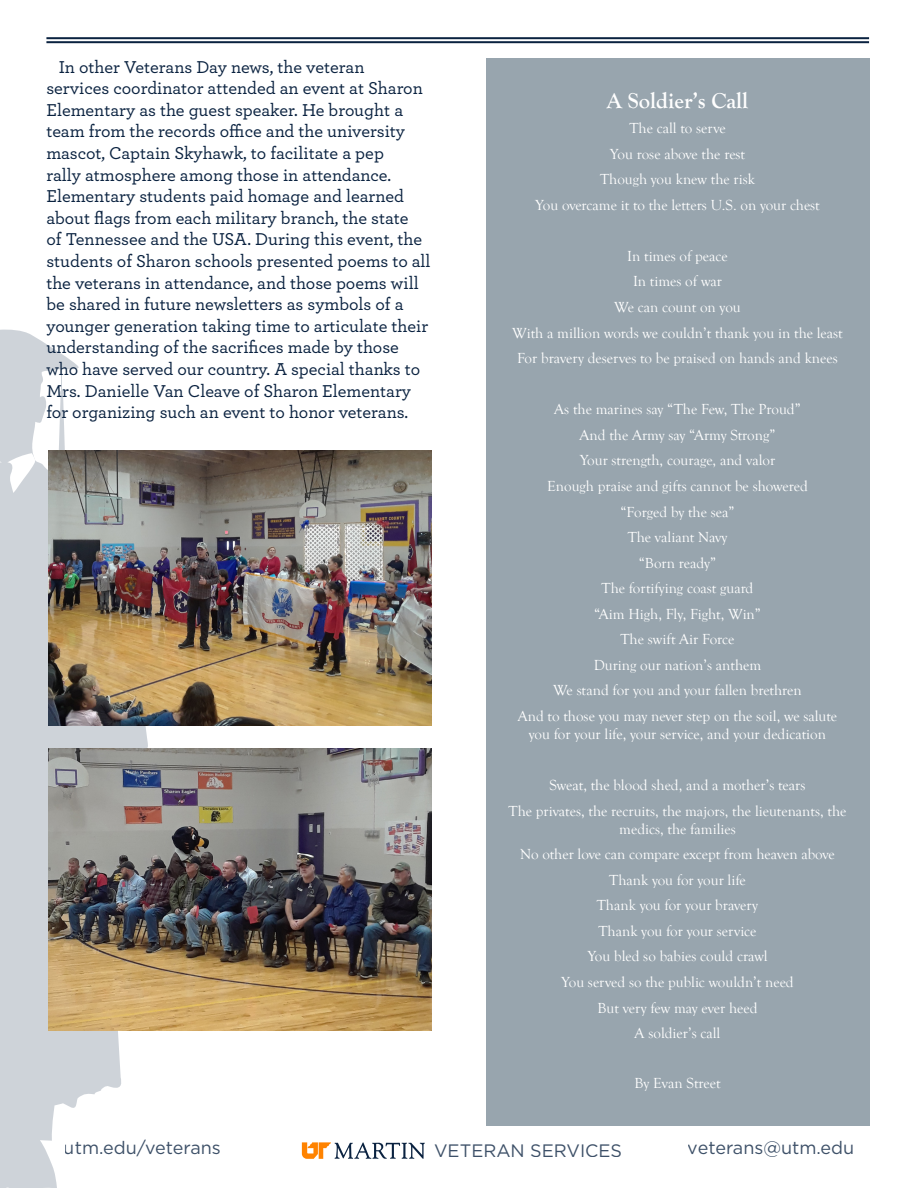
<style>
.page{position:relative;width:918px;height:1188px;background:#fff}
.page>*{position:absolute;margin:0;border:0;box-sizing:border-box;transform-origin:0 0}
.t1{font:700 22.5px "Goudy Old Style T";color:#fff}
.t2{font:500 18px/21.6px "Archer";color:#0a2240}
.t3{font:18px "Gotham";color:#0a2240}
.t4{font:15px/18px "Goudy Old Style T";color:#fff;text-align:center}
</style>
<div class="page">
<svg style="left:302px;top:1142px;width:123px;height:17px"></svg>
<svg style="left:0;top:329px;width:148px;height:859px"></svg>
<svg style="left:0;top:451px;width:36px;height:49px"></svg>
<div style="left:7px;top:527px;width:117px;height:584px;background:#ced3d9"></div>
<svg style="left:59px;top:367px;width:6px;height:84px"></svg>
<hr style="left:46px;top:37px;width:823px;height:2px;background:#0a2240">
<hr style="left:46px;top:41px;width:823px;height:2px;background:#0a2240">
<div style="left:486px;top:58px;width:383px;height:1067px;background:#98a5ae"></div>
<img style="left:49px;top:749px;width:383px;height:281px">
<img style="left:49px;top:451px;width:383px;height:275px">
<p class="t2" style="left:46px;top:55px;width:386px;text-indent:12px">In other Veterans Day news, the veteran services coordinator attended an event at Sharon Elementary as the guest speaker. He brought a team from the records office and the university mascot, Captain Skyhawk, to facilitate a pep<br>rally atmosphere among those in attendance.<br>Elementary students paid homage and learned about flags from each military branch, the state<br>of Tennessee and the USA. During this event, the students of Sharon schools presented poems to all the veterans in attendance, and those poems will be shared in future newsletters as symbols of a younger generation taking time to articulate their understanding of the sacrifices made by those who have served our country. A special thanks to Mrs. Danielle Van Cleave of Sharon Elementary for organizing such an event to honor veterans.</p>
<p class="t1" style="left:607px;top:88px;width:143px">A Soldier’s Call</p>
<p class="t4" style="left:629px;top:120px;width:98px">The call to serve</p>
<p class="t4" style="left:610px;top:145px;width:137px">You rose above the rest</p>
<p class="t4" style="left:600px;top:171px;width:156px">Though you knew the risk</p>
<p class="t4" style="left:535px;top:196px;width:286px">You overcame it to the letters U.S. on your chest</p>
<p class="t4" style="left:627px;top:247px;width:102px">In times of peace</p>
<p class="t4" style="left:633px;top:273px;width:91px">In times of war</p>
<p class="t4" style="left:614px;top:298px;width:128px">We can count on you</p>
<p class="t4" style="left:512px;top:324px;width:332px">With a million words we couldn’t thank you in the least</p>
<p class="t4" style="left:517px;top:350px;width:322px">For bravery deserves to be praised on hands and knees</p>
<p class="t4" style="left:554px;top:401px;width:248px">As the marines say “The Few, The Proud”</p>
<p class="t4" style="left:580px;top:426px;width:197px">And the Army say “Army Strong”</p>
<p class="t4" style="left:580px;top:452px;width:197px">Your strength, courage, and valor</p>
<p class="t4" style="left:547px;top:477px;width:262px">Enough praise and gifts cannot be showered</p>
<p class="t4" style="left:621px;top:503px;width:115px">“Forged by the sea”</p>
<p class="t4" style="left:628px;top:528px;width:101px">The valiant Navy</p>
<p class="t4" style="left:639px;top:554px;width:79px">“Born ready”</p>
<p class="t4" style="left:602px;top:580px;width:153px">The fortifying coast guard</p>
<p class="t4" style="left:594px;top:605px;width:168px">“Aim High, Fly, Fight, Win”</p>
<p class="t4" style="left:621px;top:631px;width:115px">The swift Air Force</p>
<p class="t4" style="left:594px;top:656px;width:169px">During our nation’s anthem</p>
<p class="t4" style="left:553px;top:682px;width:250px">We stand for you and your fallen brethren</p>
<p class="t4" style="left:518px;top:707px;width:321px">And to those you may never step on the soil, we salute you for your life, your service, and your dedication</p>
<p class="t4" style="left:549px;top:777px;width:258px">Sweat, the blood shed, and a mother’s tears</p>
<p class="t4" style="left:509px;top:802px;width:339px">The privates, the recruits, the majors, the lieutenants, the medics, the families</p>
<p class="t4" style="left:520px;top:846px;width:316px">No other love can compare except from heaven above</p>
<p class="t4" style="left:609px;top:871px;width:138px">Thank you for your life</p>
<p class="t4" style="left:597px;top:897px;width:163px">Thank you for your bravery</p>
<p class="t4" style="left:598px;top:922px;width:160px">Thank you for your service</p>
<p class="t4" style="left:587px;top:948px;width:182px">You bled so babies could crawl</p>
<p class="t4" style="left:561px;top:973px;width:234px">You served so the public wouldn’t need</p>
<p class="t4" style="left:598px;top:999px;width:162px">But very few may ever heed</p>
<p class="t4" style="left:635px;top:1025px;width:87px">A soldier’s call</p>
<p class="t4" style="left:635px;top:1074px;width:87px">By Evan Street</p>
<p class="t3" style="left:64px;top:1136px;width:159px">utm.edu/veterans</p>
<p class="t3" style="left:434px;top:1139px;width:189px">VETERAN SERVICES</p>
<p class="t3" style="left:688px;top:1136px;width:168px">veterans@utm.edu</p>
</div>
